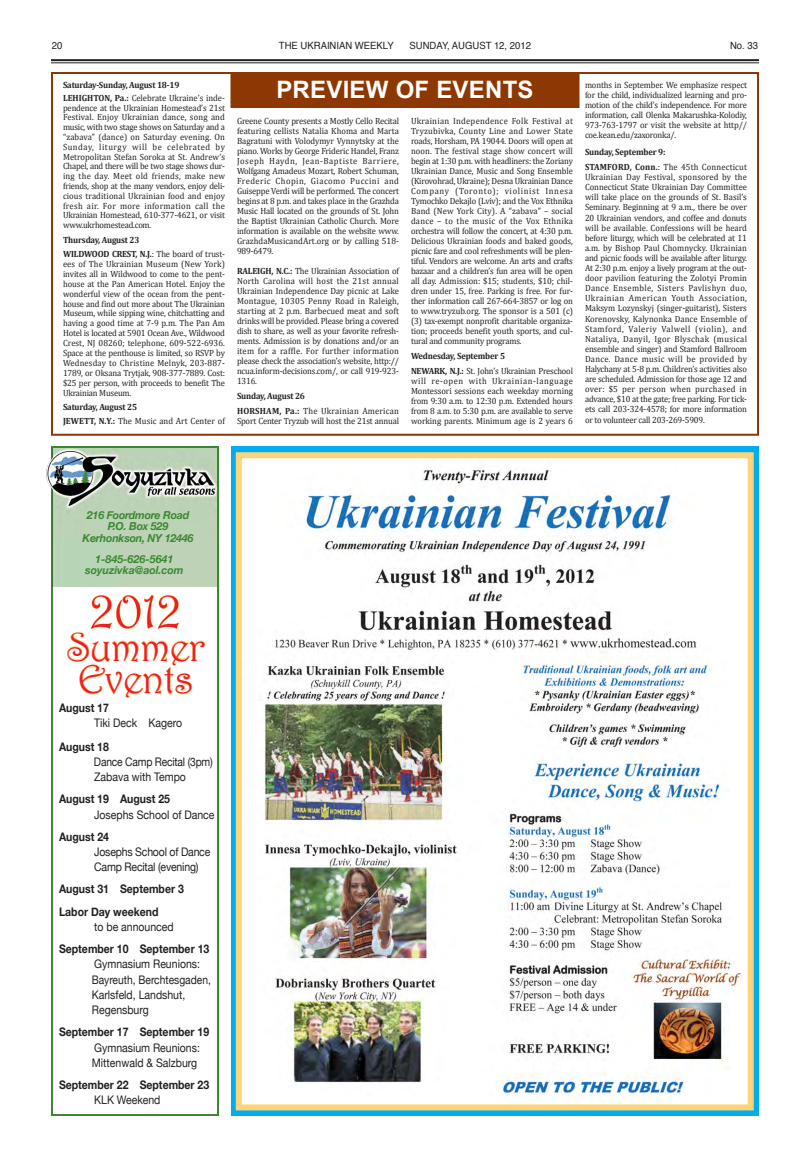
<style>
.page{position:relative;width:810px;height:1152px;background:#fff}
.page>*{position:absolute;margin:0;border:0;box-sizing:border-box;transform-origin:0 0}
.t1{font:51.7px "Harrington";color:#ed1d24}
.t2{font:40.3px/32.9px "Harrington";letter-spacing:-.02em;color:#ed1d24}
.t3{font:700 24px "Arial";letter-spacing:.01em;color:#fff}
.t4{font:11.8px/15.3px "Helvetica Neue";color:#231f20;scale:.89 1}
.t5{font:700 11.8px/22.1px "Helvetica Neue";color:#231f20;scale:.89 1}
.t6{font:11.8px/15.3px "Helvetica Neue";letter-spacing:-.02em;color:#231f20;text-align:center;scale:.89 1}
.t7{font:11.8px "Helvetica Neue";letter-spacing:-.02em;color:#231f20;scale:.87 1}
.t8{font:italic 700 11px/11.2px "Helvetica Neue";letter-spacing:-.02em;color:#3c8832;text-align:center}
.t9{font:italic 700 11px/11px "Helvetica Neue";color:#3c8832;text-align:center}
.t10{font:10px "Helvetica";color:#231f20;scale:.95 1}
.t11{font:9px/10px "Cambria";letter-spacing:-.02em;color:#231f20;text-align:justify;scale:.95 1}
.t12{font:700 9px/15px "Cambria";letter-spacing:-.02em;color:#231f20;scale:.95 1}
.s1{font-weight:400}
.s2{font-weight:700}
</style>
<div class="page">
<hr style="left:51px;top:59px;width:708px;height:4px;background:#dadada">
<hr style="left:51px;top:59px;width:708px;height:2px;background:#231f20">
<hr style="left:51px;top:62px;width:708px;height:1px;background:#231f20">
<div style="left:51px;top:72px;width:708px;height:364px;border:2px solid #8d3803"></div>
<div style="left:231px;top:72px;width:348px;height:36px;background:#8d3803"></div>
<div style="left:51px;top:446px;width:168px;height:670px;background:#fff;border:2px solid #3c8832"></div>
<img style="left:46px;top:448px;width:170px;height:139px">
<svg style="left:67px;top:594px;width:139px;height:105px"></svg>
<div style="left:231px;top:446px;width:528px;height:670px;background:#00aeef"></div>
<img style="left:243px;top:459px;width:504px;height:644px">
<div style="left:236px;top:452px;width:518px;height:658px;border:6px solid #ffd478"></div>
<p class="t10" style="left:52px;top:37px;width:13px">20</p>
<p class="t10" style="left:279px;top:37px;width:122px">THE UKRAINIAN WEEKLY</p>
<p class="t10" style="left:410px;top:37px;width:129px">SUNDAY, AUGUST 12, 2012</p>
<p class="t10" style="left:730px;top:37px;width:31px">No. 33</p>
<h3 class="t3" style="left:276px;top:73px;width:259px">PREVIEW OF EVENTS</h3>
<p class="t11" style="left:585px;top:80px;width:172px">months in September. We emphasize respect for the child, individualized learning and pro&shy;motion of the child’s independence. For more information, call Olenka Makarushka-Kolodiy, 973-763-1797 or visit the website at http// coe.kean.edu/zaxoronka/.</p>
<p class="t12" style="left:585px;top:144px;width:172px">Sunday, September 9:<br>STAMFORD, Conn.<span class="s1">: The 45th Connecticut</span></p>
<p class="t11" style="left:585px;top:172px;width:172px">Ukrainian Day Festival, sponsored by the Connecticut State Ukrainian Day Committee will take place on the grounds of St. Basil’s Seminary. Beginning at 9 a.m., there be over 20 Ukrainian vendors, and coffee and donuts will be available. Confessions will be heard before liturgy, which will be celebrated at 11 a.m. by Bishop Paul Chomnycky. Ukrainian and picnic foods will be available after liturgy.<br>At 2:30 p.m. enjoy a lively program at the out&shy;door pavilion featuring the Zolotyi Promin Dance Ensemble, Sisters Pavlishyn duo, Ukrainian American Youth Association, Maksym Lozynskyj (singer-guitarist), Sisters Korenovsky, Kalynonka Dance Ensemble of Stamford, Valeriy Valwell (violin), and Nataliya, Danyil, Igor Blyschak (musical ensemble and singer) and Stamford Ballroom Dance. Dance music will be provided by Halychany at 5-8 p.m. Children’s activities also are scheduled. Admission for those age 12 and over: $5 per person when purchased in advance, $10 at the gate; free parking. For tick&shy;ets call 203-324-4578; for more information or to volunteer call 203-269-5909.</p>
<p class="t12" style="left:63px;top:78px;width:172px;line-height:12.8px">Saturday-Sunday, August 18-19<br>LEHIGHTON, Pa.: <span class="s1">Celebrate Ukraine’s inde-</span></p>
<p class="t11" style="left:63px;top:103px;width:172px">pendence at the Ukrainian Homestead’s 21st Festival. Enjoy Ukrainian dance, song and music, with two stage shows on Saturday and a “zabava” (dance) on Saturday evening. On Sunday, liturgy will be celebrated by Metropolitan Stefan Soroka at St. Andrew’s Chapel, and there will be two stage shows dur&shy;ing the day. Meet old friends, make new friends, shop at the many vendors, enjoy deli&shy;cious traditional Ukrainian food and enjoy fresh air. For more information call the Ukrainian Homestead, 610-377-4621, or visit www.ukrhomestead.com.</p>
<p class="t12" style="left:63px;top:233px;width:172px;line-height:13.9px">Thursday, August 23<br>WILDWOOD CREST, N.J.<span class="s1">: The board of trust-</span></p>
<p class="t11" style="left:63px;top:259px;width:172px">ees of The Ukrainian Museum (New York) invites all in Wildwood to come to the pent&shy;house at the Pan American Hotel. Enjoy the wonderful view of the ocean from the pent&shy;house and find out more about The Ukrainian Museum, while sipping wine, chitchatting and having a good time at 7-9 p.m. The Pan Am Hotel is located at 5901 Ocean Ave., Wildwood Crest, NJ 08260; telephone, 609-522-6936.<br>Space at the penthouse is limited, so RSVP by Wednesday to Christine Melnyk, 203-887- 1789, or Oksana Trytjak, 908-377-7889. Cost: $25 per person, with proceeds to benefit The Ukrainian Museum.</p>
<p class="t12" style="left:63px;top:400px;width:172px;line-height:13.8px">Saturday, August 25<br>JEWETT, N.Y.: <span class="s1">The Music and Art Center of</span></p>
<p class="t11" style="left:411px;top:116px;width:172px">Ukrainian Independence Folk Festival at Tryzubivka, County Line and Lower State roads, Horsham, PA 19044. Doors will open at noon. The festival stage show concert will begin at 1:30 p.m. with headliners: the Zoriany Ukrainian Dance, Music and Song Ensemble (Kirovohrad, Ukraine); Desna Ukrainian Dance Company (Toronto); violinist Innesa Tymochko Dekajlo (Lviv); and the Vox Ethnika Band (New York City). A “zabava” – social dance – to the music of the Vox Ethnika orchestra will follow the concert, at 4:30 p.m.<br>Delicious Ukrainian foods and baked goods, picnic fare and cool refreshments will be plen&shy;tiful. Vendors are welcome. An arts and crafts bazaar and a children’s fun area will be open all day. Admission: $15; students, $10; chil&shy;dren under 15, free. Parking is free. For fur&shy;ther information call 267-664-3857 or log on to www.tryzub.org. The sponsor is a 501 (c) (3) tax-exempt nonprofit charitable organiza&shy;tion; proceeds benefit youth sports, and cul&shy;tural and community programs.</p>
<p class="t12" style="left:411px;top:348px;width:172px">Wednesday, September 5<br>NEWARK, N.J.: <span class="s1">St. John’s Ukrainian Preschool</span></p>
<p class="t11" style="left:411px;top:376px;width:172px">will re-open with Ukrainian-language Montessori sessions each weekday morning from 9:30 a.m. to 12:30 p.m. Extended hours from 8 a.m. to 5:30 p.m. are available to serve working parents. Minimum age is 2 years 6</p>
<p class="t11" style="left:237px;top:116px;width:172px">Greene County presents a Mostly Cello Recital featuring cellists Natalia Khoma and Marta Bagratuni with Volodymyr Vynnytsky at the piano. Works by George Frideric Handel, Franz Joseph Haydn, Jean-Baptiste Barriere, Wolfgang Amadeus Mozart, Robert Schuman, Frederic Chopin, Giacomo Puccini and Guiseppe Verdi will be performed. The concert begins at 8 p.m. and takes place in the Grazhda Music Hall located on the grounds of St. John the Baptist Ukrainian Catholic Church. More information is available on the website www.<br>GrazhdaMusicandArt.org or by calling 518- 989-6479.</p>
<p class="t11" style="left:237px;top:266px;width:172px"><span class="s2">RALEIGH, N.C.:</span> The Ukrainian Association of North Carolina will host the 21st annual Ukrainian Independence Day picnic at Lake Montague, 10305 Penny Road in Raleigh, starting at 2 p.m. Barbecued meat and soft drinks will be provided. Please bring a covered dish to share, as well as your favorite refresh&shy;ments. Admission is by donations and/or an item for a raffle. For further information please check the association’s website, http:// ncua.inform-decisions.com/, or call 919-923- 1316.</p>
<p class="t12" style="left:237px;top:388px;width:172px">Sunday, August 26<br>HORSHAM, Pa.: <span class="s1">The Ukrainian American</span></p>
<p class="t11" style="left:237px;top:416px;width:172px">Sport Center Tryzub will host the 21st annual</p>
<p class="t8" style="left:83px;top:509px;width:112px">216 Foordmore Road<br>P.O. Box 529<br>Kerhonkson, NY 12446</p>
<p class="t9" style="left:85px;top:553px;width:100px">1-845-626-5641 soyuzivka@aol.com</p>
<h1 class="t1" style="left:90px;top:579px;width:94px">2012</h1>
<h2 class="t2" style="left:67px;top:630px;width:139px">Summer<br>Events</h2>
<h3 class="t5" style="left:59px;top:696px;width:58px">August 17</h3>
<h3 class="t4" style="left:86px;top:715px;width:109px">– Tiki Deck – Kagero</h3>
<h3 class="t5" style="left:59px;top:735px;width:58px">August 18</h3>
<h3 class="t7" style="left:86px;top:755px;width:147px">– Dance Camp Recital (3pm)</h3>
<h3 class="t4" style="left:86px;top:769px;width:114px">– Zabava with Tempo</h3>
<h3 class="t5" style="left:59px;top:788px;width:126px">August 19 – August 25</h3>
<h3 class="t4" style="left:86px;top:807px;width:146px">– Josephs School of Dance</h3>
<h3 class="t5" style="left:59px;top:825px;width:58px">August 24</h3>
<h3 class="t6" style="left:86px;top:844px;width:141px">– Josephs School of Dance<br>Camp Recital (evening)</h3>
<h3 class="t5" style="left:59px;top:878px;width:142px">August 31 – September 3<br>Labor Day weekend</h3>
<h3 class="t4" style="left:86px;top:919px;width:100px">– to be announced</h3>
<h3 class="t5" style="left:59px;top:937px;width:170px">September 10 – September 13</h3>
<h3 class="t4" style="left:92px;top:956px;width:136px;text-indent:-6px">– Gymnasium Reunions:<br>Bayreuth, Berchtesgaden,<br>Karlsfeld, Landshut,<br>Regensburg</h3>
<h3 class="t5" style="left:59px;top:1021px;width:170px">September 17 – September 19</h3>
<h3 class="t4" style="left:86px;top:1040px;width:130px;text-align:center">– Gymnasium Reunions:<br>Mittenwald &amp; Salzburg</h3>
<h3 class="t5" style="left:59px;top:1074px;width:170px">September 22 – September 23</h3>
<h3 class="t4" style="left:86px;top:1092px;width:85px">– KLK Weekend</h3>
</div>
